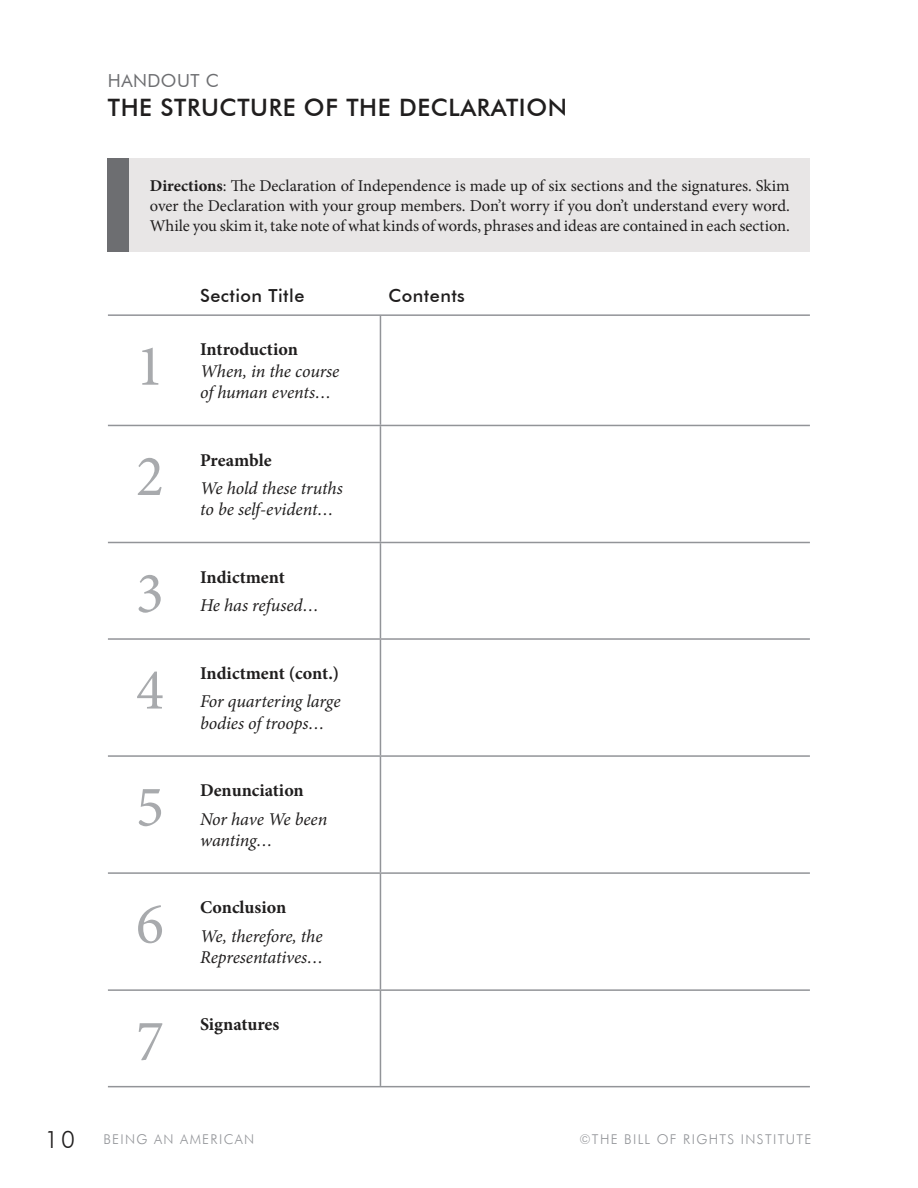
<style>
.page{position:relative;width:918px;height:1188px;background:#fff}
.page>*{position:absolute;margin:0;border:0;box-sizing:border-box;transform-origin:0 0}
.t1{font:58.5px "Minion Pro";color:#a8aaad}
.t2{font:500 24px "Futura BT";letter-spacing:.025em;color:#201e1e}
.t3{font:italic 18px/21.6px "Minion Pro";letter-spacing:-.005em;color:#201e1e}
.t4{font:700 18px "Minion Pro";color:#201e1e}
.t5{font:500 18px "Futura BT";letter-spacing:.025em;color:#201e1e}
.t6{font:18px "Futura BT";letter-spacing:.025em;color:#6d6e71}
.t7{font:16.5px/19.8px "Minion Pro";color:#201e1e;text-align:justify}
.t8{font:300 13.5px "Futura BT";letter-spacing:.1em;color:#929498}
.s1{font-weight:700}
.s2{font-size:24px;color:#201e1e}
</style>
<div class="page">
<hr style="left:108px;top:314px;width:702px;height:2px;background:#929498">
<hr style="left:108px;top:425px;width:702px;height:1px;background:#929498">
<hr style="left:108px;top:542px;width:702px;height:1px;background:#929498">
<hr style="left:108px;top:638px;width:702px;height:2px;background:#929498">
<hr style="left:108px;top:755px;width:702px;height:2px;background:#929498">
<hr style="left:108px;top:872px;width:702px;height:2px;background:#929498">
<hr style="left:108px;top:989px;width:702px;height:2px;background:#929498">
<hr style="left:108px;top:1086px;width:702px;height:1px;background:#929498">
<hr style="left:380px;top:316px;width:1px;height:109px;background:#929498">
<hr style="left:380px;top:426px;width:1px;height:116px;background:#929498">
<hr style="left:380px;top:543px;width:1px;height:95px;background:#929498">
<hr style="left:380px;top:640px;width:1px;height:115px;background:#929498">
<hr style="left:380px;top:757px;width:1px;height:115px;background:#929498">
<hr style="left:380px;top:874px;width:1px;height:115px;background:#929498">
<hr style="left:380px;top:991px;width:1px;height:95px;background:#929498">
<div style="left:108px;top:158px;width:31px;height:93px;background:#6d6e71"></div>
<div style="left:130px;top:158px;width:680px;height:93px;background:#e8e6e6"></div>
<p class="t6" style="left:108px;top:70px;width:112px">HANDOUT C</p>
<h2 class="t2" style="left:108px;top:93px;width:461px">THE STRUCTURE OF THE DECLARATION</h2>
<p class="t7" style="left:150px;top:177px;width:642px"><span class="s1">Directions</span>: The Declaration of Independence is made up of six sections and the signatures. Skim over the Declaration with your group members. Don’t worry if you don’t understand every word.<br>While you skim it, take note of what kinds of words, phrases and ideas are contained in each section.</p>
<p class="t5" style="left:200px;top:284px;width:106px">Section Title</p>
<p class="t5" style="left:389px;top:284px;width:78px">Contents</p>
<h1 class="t1" style="left:136px;top:343px;width:30px">1</h1>
<p class="t4" style="left:200px;top:342px;width:99px">Introduction</p>
<p class="t3" style="left:200px;top:362px;width:141px">When, in the course of human events…</p>
<h1 class="t1" style="left:136px;top:453px;width:30px">2</h1>
<p class="t4" style="left:200px;top:453px;width:73px">Preamble</p>
<p class="t3" style="left:200px;top:479px;width:144px">We hold these truths to be self-evident…</p>
<h1 class="t1" style="left:136px;top:570px;width:30px">3</h1>
<p class="t4" style="left:200px;top:570px;width:86px">Indictment</p>
<p class="t3" style="left:200px;top:596px;width:120px">He has refused…</p>
<h1 class="t1" style="left:136px;top:667px;width:30px">4</h1>
<p class="t4" style="left:200px;top:666px;width:141px">Indictment (cont.)</p>
<p class="t3" style="left:200px;top:692px;width:142px">For quartering large bodies of troops…</p>
<h1 class="t1" style="left:136px;top:784px;width:30px">5</h1>
<p class="t4" style="left:200px;top:783px;width:105px">Denunciation</p>
<p class="t3" style="left:200px;top:809px;width:129px">Nor have We been wanting…</p>
<h1 class="t1" style="left:136px;top:901px;width:30px">6</h1>
<p class="t4" style="left:200px;top:900px;width:88px">Conclusion</p>
<p class="t3" style="left:200px;top:926px;width:125px">We, therefore, the<br>Representatives…</p>
<h1 class="t1" style="left:136px;top:1018px;width:30px">7</h1>
<p class="t4" style="left:200px;top:1017px;width:81px">Signatures</p>
<p class="t8" style="left:45px;top:1131px;width:211px"><span class="s2">10</span> BEING AN AMERICAN</p>
<p class="t8" style="left:579px;top:1131px;width:234px">©THE BILL OF RIGHTS INSTITUTE</p>
</div>
